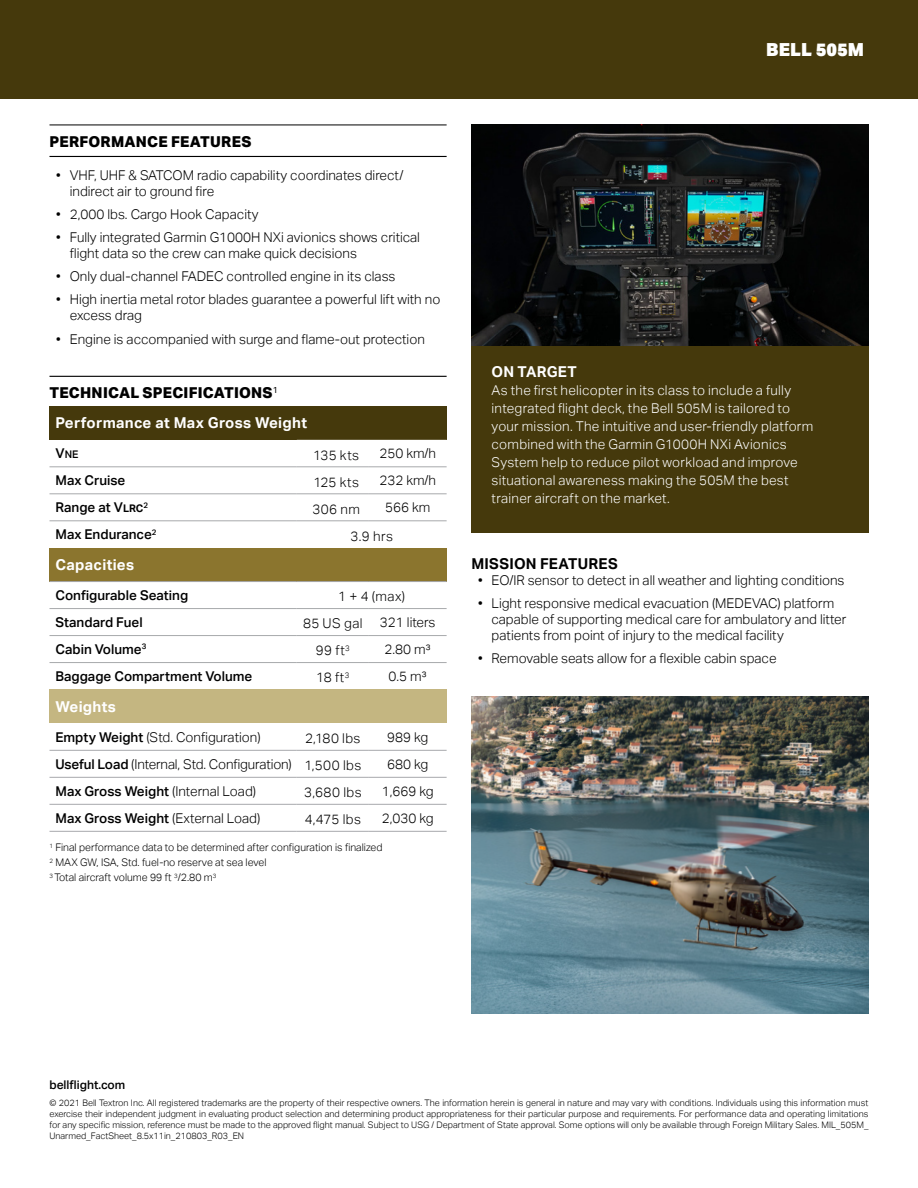
<style>
.page{position:relative;width:918px;height:1188px;background:#fff}
.page>*{position:absolute;margin:0;border:0;box-sizing:border-box;transform-origin:0 0}
.t1{font:900 18px "Aktiv Grotesk";color:#fff}
.Bullet_Level_1{font:700 15px "Aktiv Grotesk";letter-spacing:.02em;color:#fff}
.t2{font:800 15px "Aktiv Grotesk";letter-spacing:.015em;color:#000}
.Bullet_Level_1-2{font:700 15px "Aktiv Grotesk";letter-spacing:.02em;color:#000}
.t3{font:300 13.5px/16.2px "Aktiv Grotesk";color:#000}
.Bullet_Level_1-3{font:300 13.5px/18px "Aktiv Grotesk";letter-spacing:.02em;color:#fff}
.t4{font:500 13.5px "Aktiv Grotesk";color:#000}
.t5{font:500 12px "Aktiv Grotesk";color:#000}
.t6{font:300 10.5px "Aktiv Grotesk";color:#000}
.t7{font:500 10.5px "Aktiv Grotesk";color:#000}
.t8{font:300 9px/10.8px "Aktiv Grotesk";color:#000;text-align:justify}
.s1{font-size:13.5px}
.s2{font-weight:700;font-size:10.5px}
.s3{font-weight:500}
.s4{font-weight:300}
</style>
<div class="page">
<img style="left:471px;top:696px;width:398px;height:317px">
<img style="left:471px;top:124px;width:398px;height:222px">
<div style="left:0;top:0;width:918px;height:99px;background:#45390c"></div>
<div style="left:471px;top:346px;width:398px;height:187px;background:#45390c"></div>
<hr style="left:49px;top:376px;width:398px;height:1px;background:#000">
<div style="left:49px;top:406px;width:398px;height:34px;background:#45390c"></div>
<svg style="left:297px;top:466px;width:150px;height:365px"></svg>
<div style="left:49px;top:548px;width:398px;height:34px;background:#8b752e"></div>
<div style="left:49px;top:690px;width:398px;height:33px;background:#c4b681"></div>
<hr style="left:49px;top:581px;width:248px;height:1px;background:#a7a9ac">
<hr style="left:49px;top:608px;width:248px;height:1px;background:#a7a9ac">
<hr style="left:49px;top:635px;width:248px;height:1px;background:#a7a9ac">
<hr style="left:49px;top:662px;width:248px;height:1px;background:#a7a9ac">
<hr style="left:49px;top:750px;width:248px;height:1px;background:#a7a9ac">
<hr style="left:49px;top:777px;width:248px;height:1px;background:#a7a9ac">
<hr style="left:49px;top:804px;width:248px;height:1px;background:#a7a9ac">
<hr style="left:49px;top:831px;width:248px;height:1px;background:#a7a9ac">
<hr style="left:49px;top:494px;width:248px;height:1px;background:#a7a9ac">
<hr style="left:49px;top:521px;width:248px;height:1px;background:#a7a9ac">
<hr style="left:297px;top:581px;width:72px;height:1px;background:#a7a9ac">
<hr style="left:369px;top:581px;width:78px;height:1px;background:#a7a9ac">
<hr style="left:297px;top:608px;width:72px;height:1px;background:#a7a9ac">
<hr style="left:369px;top:608px;width:78px;height:1px;background:#a7a9ac">
<hr style="left:297px;top:635px;width:72px;height:1px;background:#a7a9ac">
<hr style="left:369px;top:635px;width:78px;height:1px;background:#a7a9ac">
<hr style="left:297px;top:662px;width:72px;height:1px;background:#a7a9ac">
<hr style="left:369px;top:662px;width:78px;height:1px;background:#a7a9ac">
<hr style="left:297px;top:467px;width:72px;height:1px;background:#a7a9ac">
<hr style="left:369px;top:467px;width:78px;height:1px;background:#a7a9ac">
<hr style="left:297px;top:494px;width:72px;height:1px;background:#a7a9ac">
<hr style="left:369px;top:494px;width:78px;height:1px;background:#a7a9ac">
<hr style="left:297px;top:521px;width:72px;height:1px;background:#a7a9ac">
<hr style="left:369px;top:521px;width:78px;height:1px;background:#a7a9ac">
<hr style="left:297px;top:750px;width:72px;height:1px;background:#a7a9ac">
<hr style="left:369px;top:750px;width:78px;height:1px;background:#a7a9ac">
<hr style="left:297px;top:777px;width:72px;height:1px;background:#a7a9ac">
<hr style="left:369px;top:777px;width:78px;height:1px;background:#a7a9ac">
<hr style="left:297px;top:804px;width:72px;height:1px;background:#a7a9ac">
<hr style="left:369px;top:804px;width:78px;height:1px;background:#a7a9ac">
<hr style="left:297px;top:831px;width:72px;height:1px;background:#a7a9ac">
<hr style="left:369px;top:831px;width:78px;height:1px;background:#a7a9ac">
<hr style="left:49px;top:467px;width:248px;height:1px;background:#a7a9ac">
<hr style="left:49px;top:125px;width:398px;height:1px;background:#000">
<hr style="left:49px;top:156px;width:398px;height:1px;background:#000">
<p class="t2" style="left:49px;top:133px;width:203px">PERFORMANCE FEATURES</p>
<p class="t3" style="left:70px;top:167px;width:335px;text-indent:-14px">• VHF, UHF &amp; SATCOM radio capability coordinates direct/ indirect air to ground fire</p>
<p class="t3" style="left:56px;top:206px;width:204px">• 2,000 lbs. Cargo Hook Capacity</p>
<p class="t3" style="left:70px;top:229px;width:352px;text-indent:-14px">• Fully integrated Garmin G1000H NXi avionics shows critical flight data so the crew can make quick decisions</p>
<p class="t3" style="left:56px;top:269px;width:341px">• Only dual-channel FADEC controlled engine in its class</p>
<p class="t3" style="left:70px;top:292px;width:372px;text-indent:-14px">• High inertia metal rotor blades guarantee a powerful lift with no excess drag</p>
<p class="t3" style="left:56px;top:332px;width:370px">• Engine is accompanied with surge and flame-out protection</p>
<p class="t2" style="left:49px;top:385px;width:230px">TECHNICAL SPECIFICATIONS<sup>1</sup></p>
<p class="Bullet_Level_1" style="left:55px;top:414px;width:253px">Performance at Max Gross Weight</p>
<p class="t7" style="left:55px;top:448px;width:24px"><span class="s1">V</span>NE</p>
<p class="t3" style="left:313px;top:447px;width:47px">135 kts</p>
<p class="t3" style="left:379px;top:445px;width:58px">250 km/h</p>
<p class="t4" style="left:55px;top:473px;width:71px">Max Cruise</p>
<p class="t3" style="left:313px;top:474px;width:47px">125 kts</p>
<p class="t3" style="left:379px;top:472px;width:58px">232 km/h</p>
<p class="t4" style="left:55px;top:500px;width:94px">Range at V<span class="s2">LRC</span><sup>2</sup></p>
<p class="t3" style="left:313px;top:501px;width:49px">306 nm</p>
<p class="t3" style="left:385px;top:499px;width:47px">566 km</p>
<p class="t4" style="left:55px;top:527px;width:103px">Max Endurance<sup>2</sup></p>
<p class="t3" style="left:350px;top:528px;width:44px">3.9 hrs</p>
<p class="Bullet_Level_1" style="left:55px;top:556px;width:80px">Capacities</p>
<p class="t4" style="left:55px;top:587px;width:134px">Configurable Seating</p>
<p class="t3" style="left:338px;top:589px;width:69px">1 + 4 (max)</p>
<p class="t4" style="left:55px;top:614px;width:89px">Standard Fuel</p>
<p class="t3" style="left:303px;top:616px;width:61px">85 US gal</p>
<p class="t3" style="left:380px;top:614px;width:57px">321 liters</p>
<p class="t4" style="left:55px;top:641px;width:92px">Cabin Volume<sup>3</sup></p>
<p class="t3" style="left:316px;top:643px;width:35px">99 ft<sup>3</sup></p>
<p class="t3" style="left:384px;top:641px;width:48px">2.80 m³</p>
<p class="t4" style="left:55px;top:668px;width:198px">Baggage Compartment Volume</p>
<p class="t3" style="left:316px;top:670px;width:35px">18 ft<sup>3</sup></p>
<p class="t3" style="left:388px;top:668px;width:40px">0.5 m³</p>
<p class="Bullet_Level_1" style="left:55px;top:698px;width:62px">Weights</p>
<p class="t3" style="left:55px;top:729px;width:207px"><span class="s3">Empty Weight</span> (Std. Configuration)</p>
<p class="t3" style="left:305px;top:730px;width:57px">2,180 lbs</p>
<p class="t3" style="left:387px;top:729px;width:43px">989 kg</p>
<p class="t3" style="left:55px;top:756px;width:238px"><span class="s3">Useful Load</span> (Internal, Std. Configuration)</p>
<p class="t3" style="left:304px;top:757px;width:58px">1,500 lbs</p>
<p class="t3" style="left:387px;top:756px;width:43px">680 kg</p>
<p class="t4" style="left:55px;top:783px;width:202px">Max Gross Weight <span class="s4">(Internal Load)</span></p>
<p class="t3" style="left:304px;top:784px;width:59px">3,680 lbs</p>
<p class="t3" style="left:382px;top:783px;width:53px">1,669 kg</p>
<p class="t4" style="left:55px;top:810px;width:206px">Max Gross Weight <span class="s4">(External Load)</span></p>
<p class="t3" style="left:305px;top:811px;width:58px">4,475 lbs</p>
<p class="t3" style="left:382px;top:810px;width:53px">2,030 kg</p>
<p class="t6" style="left:49px;top:841px;width:335px"><sup>1</sup> Final performance data to be determined after configuration is finalized</p>
<p class="t6" style="left:49px;top:856px;width:219px"><sup>2</sup> MAX GW, ISA, Std. fuel-no reserve at sea level</p>
<p class="t6" style="left:49px;top:871px;width:169px"><sup>3</sup> Total aircraft volume 99 ft <sup>3</sup>/2.80 m<sup>3</sup></p>
<p class="t1" style="left:766px;top:38px;width:99px">BELL 505M</p>
<p class="Bullet_Level_1" style="left:492px;top:364px;width:87px">ON TARGET</p>
<p class="Bullet_Level_1-3" style="left:492px;top:382px;width:323px">As the first helicopter in its class to include a fully integrated flight deck, the Bell 505M is tailored to your mission. The intuitive and user-friendly platform combined with the Garmin G1000H NXi Avionics System help to reduce pilot workload and improve situational awareness making the 505M the best trainer aircraft on the market.</p>
<p class="Bullet_Level_1-2" style="left:471px;top:555px;width:148px">MISSION FEATURES</p>
<p class="t3" style="left:478px;top:572px;width:368px">• EO/IR sensor to detect in all weather and lighting conditions</p>
<p class="t3" style="left:492px;top:595px;width:356px;text-indent:-14px">• Light responsive medical evacuation (MEDEVAC) platform capable of supporting medical care for ambulatory and litter patients from point of injury to the medical facility</p>
<p class="t3" style="left:478px;top:651px;width:300px">• Removable seats allow for a flexible cabin space</p>
<p class="t5" style="left:49px;top:1078px;width:77px">bellflight.com</p>
<p class="t8" style="left:49px;top:1098px;width:821px">© 2021 Bell Textron Inc. All registered trademarks are the property of their respective owners. The information herein is general in nature and may vary with conditions. Individuals using this information must exercise their independent judgment in evaluating product selection and determining product appropriateness for their particular purpose and requirements. For performance data and operating limitations for any specific mission, reference must be made to the approved flight manual. Subject to USG / Department of State approval. Some options will only be available through Foreign Military Sales. MIL_505M_ Unarmed_FactSheet_8.5x11in_210803_R03_EN</p>
</div>
